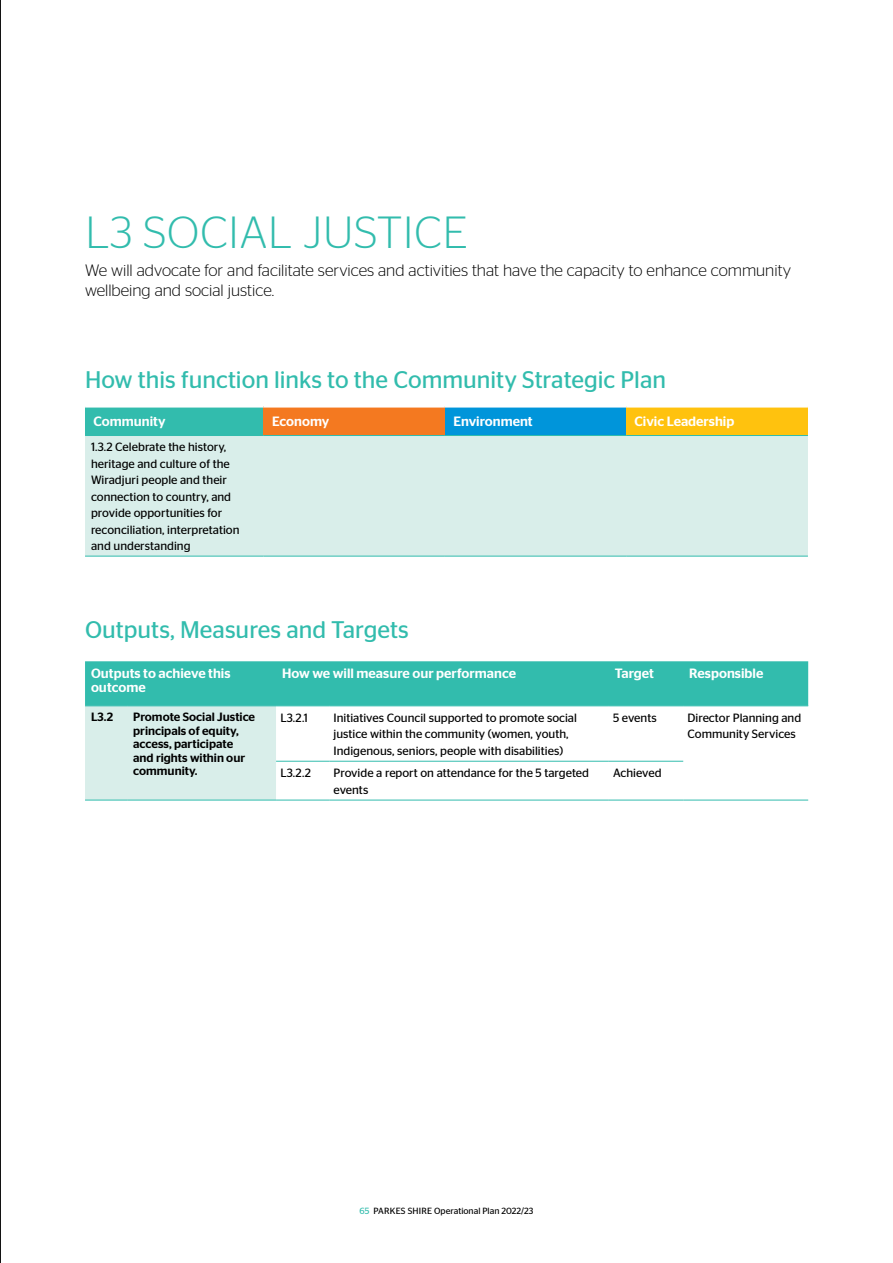
<style>
.page{position:relative;width:893px;height:1263px;background:#fff}
.page>*{position:absolute;margin:0;border:0;box-sizing:border-box;transform-origin:0 0}
.t1{font:300 45px "Stag Sans";letter-spacing:.02em;color:#32bcad}
.t2{font:24px "Stag Sans";color:#32bcad}
.t3{font:300 16.5px/19.5px "Stag Sans";color:#000}
.t4{font:500 13.5px/13.5px "Stag Sans";color:#fff}
.t5{font:12px/16.5px "Stag Sans";color:#000}
.t6{font:500 12px/13.5px "Stag Sans";color:#000}
.t7{font:9px "Stag Sans";color:#000}
.s1{color:#32bcad}
</style>
<div class="page">
<hr style="left:0;top:0;width:1px;height:1263px;background:#000">
<svg style="left:85px;top:661px;width:723px;height:139px;background:#6ecec3"></svg>
<svg style="left:276px;top:706px;width:532px;height:94px"></svg>
<hr style="left:276px;top:761px;width:53px;height:1px;background:#32bcad">
<hr style="left:329px;top:761px;width:280px;height:1px;background:#32bcad">
<hr style="left:609px;top:761px;width:74px;height:1px;background:#32bcad">
<hr style="left:85px;top:705px;width:42px;height:1px;background:#32bcad">
<hr style="left:127px;top:705px;width:149px;height:1px;background:#32bcad">
<hr style="left:85px;top:800px;width:42px;height:1px;background:#32bcad">
<hr style="left:127px;top:800px;width:149px;height:1px;background:#32bcad">
<hr style="left:276px;top:705px;width:53px;height:1px;background:#32bcad">
<hr style="left:329px;top:705px;width:280px;height:1px;background:#32bcad">
<hr style="left:609px;top:705px;width:74px;height:1px;background:#32bcad">
<hr style="left:683px;top:705px;width:125px;height:1px;background:#32bcad">
<hr style="left:276px;top:800px;width:53px;height:1px;background:#32bcad">
<hr style="left:329px;top:800px;width:280px;height:1px;background:#32bcad">
<hr style="left:609px;top:800px;width:74px;height:1px;background:#32bcad">
<hr style="left:683px;top:800px;width:125px;height:1px;background:#32bcad">
<div style="left:85px;top:406px;width:179px;height:29px;background:#32bcad"></div>
<div style="left:264px;top:406px;width:181px;height:29px;background:#f47920"></div>
<div style="left:445px;top:406px;width:181px;height:29px;background:#0095da"></div>
<div style="left:626px;top:406px;width:182px;height:29px;background:#ffc20e"></div>
<div style="left:85px;top:436px;width:723px;height:120px;background:#d9eeea"></div>
<hr style="left:85px;top:435px;width:179px;height:1px;background:#32bcad">
<hr style="left:264px;top:435px;width:181px;height:1px;background:#32bcad">
<hr style="left:445px;top:435px;width:181px;height:1px;background:#32bcad">
<hr style="left:626px;top:435px;width:182px;height:1px;background:#32bcad">
<hr style="left:85px;top:556px;width:179px;height:1px;background:#32bcad">
<hr style="left:264px;top:556px;width:181px;height:1px;background:#32bcad">
<hr style="left:445px;top:556px;width:181px;height:1px;background:#32bcad">
<hr style="left:626px;top:556px;width:182px;height:1px;background:#32bcad">
<hr style="left:85px;top:405px;width:179px;height:3px;background:#fff">
<hr style="left:264px;top:405px;width:181px;height:3px;background:#fff">
<hr style="left:445px;top:405px;width:181px;height:3px;background:#fff">
<hr style="left:626px;top:405px;width:182px;height:3px;background:#fff">
<h1 class="t1" style="left:85px;top:208px;width:384px">L3 SOCIAL JUSTICE</h1>
<h3 class="t3" style="left:85px;top:261px;width:707px">We will advocate for and facilitate services and activities that have the capacity to enhance community wellbeing and social justice.</h3>
<h2 class="t2" style="left:85px;top:366px;width:582px">How this function links to the Community Strategic Plan</h2>
<p class="t4" style="left:94px;top:414px;width:73px">Community</p>
<p class="t4" style="left:272px;top:414px;width:59px">Economy</p>
<p class="t4" style="left:453px;top:414px;width:81px">Environment</p>
<p class="t4" style="left:635px;top:414px;width:101px">Civic Leadership</p>
<p class="t5" style="left:91px;top:439px;width:150px">1.3.2 Celebrate the history, heritage and culture of the<br>Wiradjuri people and their connection to country, and provide opportunities for reconciliation, interpretation and understanding</p>
<h2 class="t2" style="left:85px;top:616px;width:325px">Outputs, Measures and Targets</h2>
<p class="t4" style="left:91px;top:667px;width:141px">Outputs to achieve this outcome</p>
<p class="t4" style="left:282px;top:667px;width:235px">How we will measure our performance</p>
<p class="t4" style="left:615px;top:667px;width:41px">Target</p>
<p class="t4" style="left:689px;top:667px;width:76px">Responsible</p>
<p class="t6" style="left:91px;top:710px;width:24px">L3.2</p>
<p class="t6" style="left:133px;top:710px;width:123px">Promote Social Justice principals of equity, access, participate and rights within our community.</p>
<p class="t5" style="left:280px;top:709px;width:29px">L3.2.1</p>
<p class="t5" style="left:333px;top:709px;width:245px">Initiatives Council supported to promote social justice within the community (women, youth,<br>Indigenous, seniors, people with disabilities)</p>
<p class="t5" style="left:613px;top:709px;width:45px">5 events</p>
<p class="t5" style="left:687px;top:709px;width:115px">Director Planning and<br>Community Services</p>
<p class="t5" style="left:280px;top:765px;width:32px">L3.2.2</p>
<p class="t5" style="left:333px;top:765px;width:257px">Provide a report on attendance for the 5 targeted events</p>
<p class="t5" style="left:613px;top:765px;width:50px">Achieved</p>
<p class="t7" style="left:360px;top:1206px;width:175px"><span class="s1">65</span> PARKES SHIRE Operational Plan 2022/23</p>
</div>
